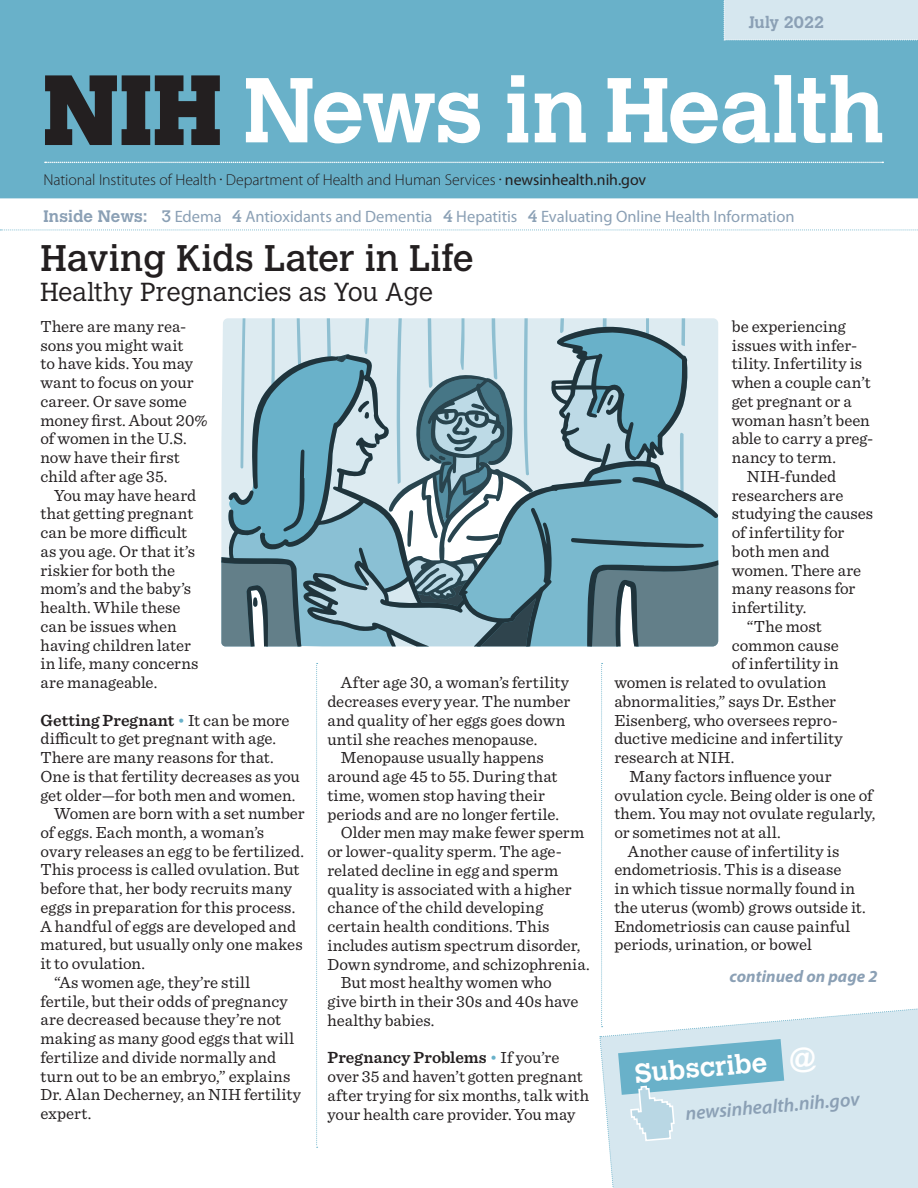
<style>
.page{position:relative;width:918px;height:1188px;background:#fff}
.page>*{position:absolute;margin:0;border:0;box-sizing:border-box;transform-origin:0 0}
.t1{font:36.75px "Calvert MT Std";color:#231f20}
.t2{font:700 26.85px "Calvert MT Std";color:#fff}
.t3{font:300 25.8px "Calvert MT Std";color:#231f20}
.t4{font:italic 600 19.5px "Myriad Pro";color:#8ba0b5}
.t5{font:16.8px/18.8px "Sentinel";color:#231f20}
.t6{font:600 16.8px "Sentinel";letter-spacing:.01em;color:#231f20}
.t7{font:italic 700 16.8px "Myriad Pro";letter-spacing:.005em;color:#8ba0b5}
.t8{font:16.5px "Myriad Pro";letter-spacing:-.005em;color:#8ba0b5}
.t9{font:700 16.5px "Calvert MT Std";letter-spacing:-.005em;color:#8ba0b5}
.t10{font:300 15.9px "Myriad Pro";letter-spacing:-.005em;color:#231f20}
.s1{font-weight:400}
.s2{font-family:"Calvert MT Std";font-weight:700}
.s3{font-family:"Calvert MT Std"}
.s4{font-weight:400;color:#69b1c9}
.s5{font-weight:600}
.s6{color:#69b1c9}
</style>
<div class="page">
<svg style="left:0;top:0;width:918px;height:198px;background:#75b2c6"></svg>
<svg style="left:0;top:229px;width:918px;height:1px"></svg>
<svg style="left:316px;top:663px;width:2px;height:485px"></svg>
<div style="left:724px;top:0;width:194px;height:41px;background:#d6e7ef"></div>
<svg style="left:599px;top:663px;width:319px;height:525px"></svg>
<svg style="left:45px;top:162px;width:838px;height:1px"></svg>
<svg style="left:538px;top:327px;width:180px;height:319px;background:#9bc6d4"></svg>
<svg style="left:587px;top:560px;width:131px;height:86px;background:#627e88"></svg>
<svg style="left:571px;top:538px;width:133px;height:10px"></svg>
<svg style="left:560px;top:318px;width:125px;height:179px;background:#81aab9"></svg>
<svg style="left:221px;top:318px;width:317px;height:328px;background:#93b3bf"></svg>
<p class="t9" style="left:748px;top:12px;width:77px">July 2022</p>
<p class="t10" style="left:44px;top:171px;width:604px">National Institutes of Health <sup>•</sup> Department of Health and Human Services <sup>•</sup> <span class="s1">newsinhealth.nih.gov</span></p>
<p class="t8" style="left:44px;top:207px;width:753px"><span class="s2">Inside News:</span> <span class="s3">3</span> Edema <span class="s3">4</span> Antioxidants and Dementia <span class="s3">4</span> Hepatitis <span class="s3">4</span> Evaluating Online Health Information</p>
<h1 class="t1" style="left:40px;top:237px;width:435px">Having Kids Later in Life</h1>
<h3 class="t3" style="left:40px;top:277px;width:394px">Healthy Pregnancies as You Age</h3>
<p class="t5" style="left:40px;top:316px;width:169px">There are many rea&shy;sons you might wait<br>to have kids. You may want to focus on your career. Or save some money first. About 20% of women in the U.S. now have their first child after age 35.</p>
<p class="t5" style="left:40px;top:485px;width:159px;text-indent:14px">You may have heard that getting pregnant can be more difficult as you age. Or that it’s riskier for both the mom’s and the baby’s health. While these can be issues when having children later in life, many concerns are manageable.</p>
<p class="t6" style="left:40px;top:707px;width:251px">Getting Pregnant <span class="s4">•</span> <span class="s1">It can be more</span></p>
<p class="t5" style="left:40px;top:728px;width:237px">difficult to get pregnant with age.</p>
<p class="t5" style="left:40px;top:747px;width:235px">There are many reasons for that.</p>
<p class="t5" style="left:40px;top:766px;width:261px">One is that fertility decreases as you</p>
<p class="t5" style="left:40px;top:784px;width:257px">get older—for both men and women.</p>
<p class="t5" style="left:54px;top:803px;width:252px">Women are born with a set number</p>
<p class="t5" style="left:40px;top:822px;width:225px">of eggs. Each month, a woman’s</p>
<p class="t5" style="left:40px;top:841px;width:265px">ovary releases an egg to be fertilized.</p>
<p class="t5" style="left:40px;top:859px;width:260px">This process is called ovulation. But</p>
<p class="t5" style="left:40px;top:878px;width:253px">before that, her body recruits many</p>
<p class="t5" style="left:40px;top:897px;width:256px">eggs in preparation for this process.</p>
<p class="t5" style="left:40px;top:916px;width:257px">A handful of eggs are developed and</p>
<p class="t5" style="left:40px;top:934px;width:264px">matured, but usually only one makes</p>
<p class="t5" style="left:40px;top:953px;width:106px">it to ovulation.</p>
<p class="t5" style="left:54px;top:972px;width:198px">“As women age, they’re still</p>
<p class="t5" style="left:40px;top:991px;width:249px">fertile, but their odds of pregnancy</p>
<p class="t5" style="left:40px;top:1009px;width:242px">are decreased because they’re not</p>
<p class="t5" style="left:40px;top:1028px;width:255px">making as many good eggs that will</p>
<p class="t5" style="left:40px;top:1047px;width:237px">fertilize and divide normally and</p>
<p class="t5" style="left:40px;top:1066px;width:251px">turn out to be an embryo,” explains</p>
<p class="t5" style="left:40px;top:1084px;width:262px">Dr. Alan Decherney, an NIH fertility</p>
<p class="t5" style="left:40px;top:1103px;width:52px">expert.</p>
<p class="t5" style="left:341px;top:672px;width:230px">After age 30, a woman’s fertility</p>
<p class="t5" style="left:327px;top:691px;width:244px">decreases every year. The number</p>
<p class="t5" style="left:327px;top:710px;width:240px">and quality of her eggs goes down</p>
<p class="t5" style="left:327px;top:729px;width:212px">until she reaches menopause.</p>
<p class="t5" style="left:341px;top:747px;width:204px">Menopause usually happens</p>
<p class="t5" style="left:327px;top:766px;width:231px">around age 45 to 55. During that</p>
<p class="t5" style="left:327px;top:785px;width:219px">time, women stop having their</p>
<p class="t5" style="left:327px;top:804px;width:233px">periods and are no longer fertile.</p>
<p class="t5" style="left:341px;top:822px;width:245px">Older men may make fewer sperm</p>
<p class="t5" style="left:327px;top:841px;width:236px">or lower-quality sperm. The age-</p>
<p class="t5" style="left:327px;top:860px;width:232px">related decline in egg and sperm</p>
<p class="t5" style="left:327px;top:879px;width:246px">quality is associated with a higher</p>
<p class="t5" style="left:327px;top:897px;width:217px">chance of the child developing</p>
<p class="t5" style="left:327px;top:916px;width:224px">certain health conditions. This</p>
<p class="t5" style="left:327px;top:935px;width:255px">includes autism spectrum disorder,</p>
<p class="t5" style="left:327px;top:954px;width:264px">Down syndrome, and schizophrenia.</p>
<p class="t5" style="left:341px;top:972px;width:212px">But most healthy women who</p>
<p class="t5" style="left:327px;top:991px;width:253px">give birth in their 30s and 40s have</p>
<p class="t5" style="left:327px;top:1010px;width:109px">healthy babies.</p>
<p class="t5" style="left:327px;top:1047px;width:263px"><span class="s5">Pregnancy Problems</span> <span class="s6">•</span> If you’re over 35 and haven’t gotten pregnant after trying for six months, talk with your health care provider. You may</p>
<p class="t5" style="left:732px;top:316px;width:115px">be experiencing</p>
<p class="t5" style="left:732px;top:335px;width:127px">issues with infer-</p>
<p class="t5" style="left:732px;top:353px;width:132px">tility. Infertility is</p>
<p class="t5" style="left:732px;top:372px;width:140px">when a couple can’t</p>
<p class="t5" style="left:732px;top:391px;width:121px">get pregnant or a</p>
<p class="t5" style="left:732px;top:410px;width:140px">woman hasn’t been</p>
<p class="t5" style="left:732px;top:428px;width:143px">able to carry a preg-</p>
<p class="t5" style="left:732px;top:447px;width:106px">nancy to term.</p>
<p class="t5" style="left:747px;top:466px;width:91px">NIH-funded</p>
<p class="t5" style="left:732px;top:485px;width:113px">researchers are</p>
<p class="t5" style="left:732px;top:503px;width:143px">studying the causes</p>
<p class="t5" style="left:732px;top:522px;width:114px">of infertility for</p>
<p class="t5" style="left:732px;top:541px;width:99px">both men and</p>
<p class="t5" style="left:732px;top:559px;width:131px">women. There are</p>
<p class="t5" style="left:732px;top:578px;width:125px">many reasons for</p>
<p class="t5" style="left:732px;top:597px;width:76px">infertility.</p>
<p class="t5" style="left:747px;top:616px;width:76px">“The most</p>
<p class="t5" style="left:732px;top:634px;width:108px">common cause</p>
<p class="t5" style="left:732px;top:653px;width:108px">of infertility in</p>
<p class="t5" style="left:614px;top:672px;width:213px">women is related to ovulation</p>
<p class="t5" style="left:614px;top:691px;width:223px">abnormalities,” says Dr. Esther</p>
<p class="t5" style="left:614px;top:709px;width:225px">Eisenberg, who oversees repro-</p>
<p class="t5" style="left:614px;top:728px;width:230px">ductive medicine and infertility</p>
<p class="t5" style="left:614px;top:747px;width:122px">research at NIH.</p>
<p class="t5" style="left:629px;top:766px;width:204px">Many factors influence your</p>
<p class="t5" style="left:614px;top:784px;width:260px">ovulation cycle. Being older is one of</p>
<p class="t5" style="left:614px;top:803px;width:263px">them. You may not ovulate regularly,</p>
<p class="t5" style="left:614px;top:822px;width:168px">or sometimes not at all.</p>
<p class="t5" style="left:628px;top:841px;width:213px">Another cause of infertility is</p>
<p class="t5" style="left:614px;top:859px;width:229px">endometriosis. This is a disease</p>
<p class="t5" style="left:614px;top:878px;width:242px">in which tissue normally found in</p>
<p class="t5" style="left:614px;top:897px;width:253px">the uterus (womb) grows outside it.</p>
<p class="t5" style="left:614px;top:916px;width:238px">Endometriosis can cause painful</p>
<p class="t5" style="left:614px;top:934px;width:199px">periods, urination, or bowel</p>
<p class="t7" style="left:729px;top:967px;width:150px">continued on page 2</p>
<h2 class="t2" style="left:634px;top:1056px;width:183px;rotate:-5deg">Subscribe @</h2>
<p class="t4" style="left:685px;top:1103px;width:176px;rotate:-5deg">newsinhealth.nih.gov</p>
</div>
